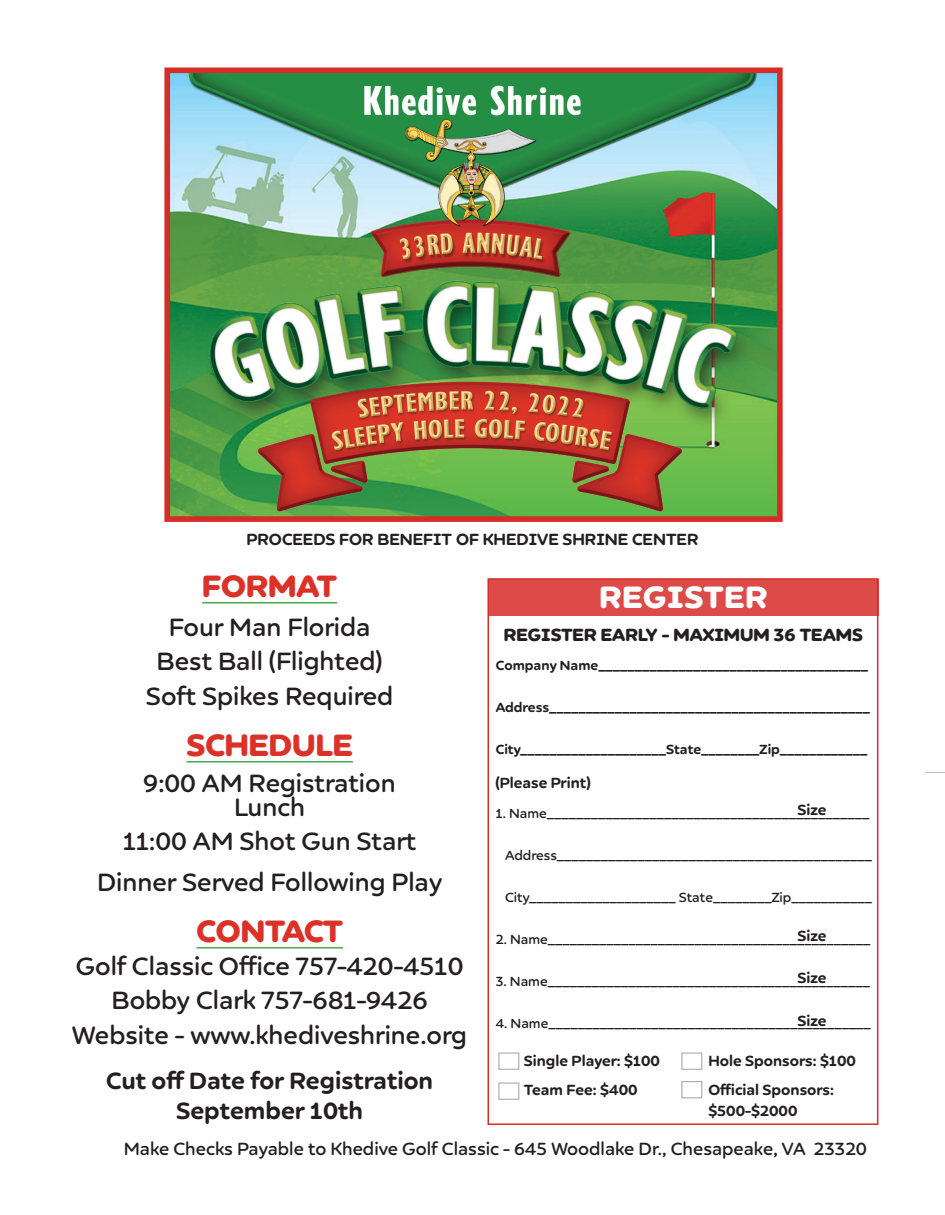
<style>
.page{position:relative;width:945px;height:1215px;background:#fff}
.page>*{position:absolute;margin:0;border:0;box-sizing:border-box;transform-origin:0 0}
.underline_HEAD{font:600 31.5px "Promo";color:#db3228}
.t1{font:600 31.5px "Promo";letter-spacing:.025em;color:#fff}
.text_LEFT{font:25.5px/24px "Promo";color:#231f20;text-align:center}
.text_LEFT-2{font:500 24px "Promo";color:#231f20}
.text_LEFT-3{font:18px "Promo";color:#231f20}
.t2{font:600 18px "Promo";color:#231f20}
.t3{font:500 16.5px "Promo";color:#231f20}
.t4{font:500 15px "Promo";color:#231f20}
.t5{font:13.5px "Promo";color:#231f20}
.t6{font:500 13.5px "Promo";color:#231f20}
</style>
<div class="page">
<div style="left:488px;top:579px;width:390px;height:37px;background:#dd4b48"></div>
<img style="left:171px;top:74px;width:605px;height:441px">
<div style="left:164px;top:67px;width:619px;height:455px;border:6px solid #d82b27"></div>
<img style="left:182px;top:73px;width:582px;height:449px">
<hr style="left:202px;top:602px;width:135px;height:2px;background:#41ad49">
<hr style="left:186px;top:761px;width:167px;height:2px;background:#41ad49">
<hr style="left:196px;top:947px;width:147px;height:2px;background:#41ad49">
<svg style="left:925px;top:772px;width:20px;height:1px"></svg>
<div style="left:488px;top:578px;width:390px;height:547px;border:2px solid #d82b27"></div>
<p class="t3" style="left:247px;top:528px;width:453px">PROCEEDS FOR BENEFIT OF KHEDIVE SHRINE CENTER</p>
<p class="underline_HEAD" style="left:202px;top:564px;width:136px">FORMAT</p>
<p class="text_LEFT" style="left:169px;top:615px;width:203px">Four Man Florida</p>
<p class="text_LEFT" style="left:157px;top:649px;width:228px">Best Ball (Flighted)</p>
<p class="text_LEFT" style="left:146px;top:684px;width:249px">Soft Spikes Required</p>
<p class="underline_HEAD" style="left:186px;top:723px;width:168px">SCHEDULE</p>
<p class="text_LEFT" style="left:144px;top:771px;width:254px">9:00 AM Registration<br>Lunch</p>
<p class="text_LEFT" style="left:123px;top:829px;width:295px">11:00 AM Shot Gun Start</p>
<p class="text_LEFT" style="left:97px;top:870px;width:347px">Dinner Served Following Play</p>
<p class="underline_HEAD" style="left:196px;top:909px;width:148px">CONTACT</p>
<p class="text_LEFT" style="left:76px;top:954px;width:389px">Golf Classic Office 757-420-4510</p>
<p class="text_LEFT" style="left:111px;top:988px;width:318px">Bobby Clark 757-681-9426</p>
<p class="text_LEFT" style="left:72px;top:1023px;width:396px">Website - www.khediveshrine.org</p>
<p class="t1" style="left:600px;top:575px;width:169px">REGISTER</p>
<p class="t2" style="left:504px;top:622px;width:361px">REGISTER EARLY - MAXIMUM 36 TEAMS</p>
<p class="t6" style="left:496px;top:656px;width:374px">Company Name_____________________________________</p>
<p class="t6" style="left:496px;top:698px;width:376px">Address____________________________________________</p>
<p class="t6" style="left:496px;top:740px;width:373px">City____________________State________Zip____________</p>
<p class="t4" style="left:495px;top:773px;width:97px">(Please Print)</p>
<p class="t5" style="left:496px;top:803px;width:375px">1. Name____________________________________________</p>
<p class="t5" style="left:505px;top:845px;width:369px">Address___________________________________________</p>
<p class="t5" style="left:505px;top:887px;width:368px">City____________________ State________Zip___________</p>
<p class="t5" style="left:496px;top:929px;width:376px">2. Name____________________________________________</p>
<p class="t5" style="left:496px;top:971px;width:376px">3. Name____________________________________________</p>
<p class="t5" style="left:496px;top:1013px;width:377px">4. Name____________________________________________</p>
<p class="t4" style="left:524px;top:1051px;width:138px">Single Player: $100</p>
<p class="t4" style="left:524px;top:1079px;width:115px">Team Fee: $400</p>
<p class="t4" style="left:797px;top:799px;width:31px">Size</p>
<p class="t4" style="left:797px;top:925px;width:31px">Size</p>
<p class="t4" style="left:797px;top:967px;width:31px">Size</p>
<p class="t4" style="left:797px;top:1011px;width:31px">Size</p>
<p class="t4" style="left:708px;top:1051px;width:149px">Hole Sponsors: $100</p>
<p class="t4" style="left:708px;top:1079px;width:127px">Official Sponsors:</p>
<p class="t4" style="left:708px;top:1100px;width:91px">$500-$2000</p>
<p class="text_LEFT-3" style="left:124px;top:1136px;width:745px">Make Checks Payable to Khedive Golf Classic - 645 Woodlake Dr., Chesapeake, VA 23320</p>
<p class="text_LEFT-2" style="left:106px;top:1064px;width:329px">Cut off Date for Registration</p>
<p class="text_LEFT-2" style="left:176px;top:1094px;width:189px">September 10th</p>
</div>
